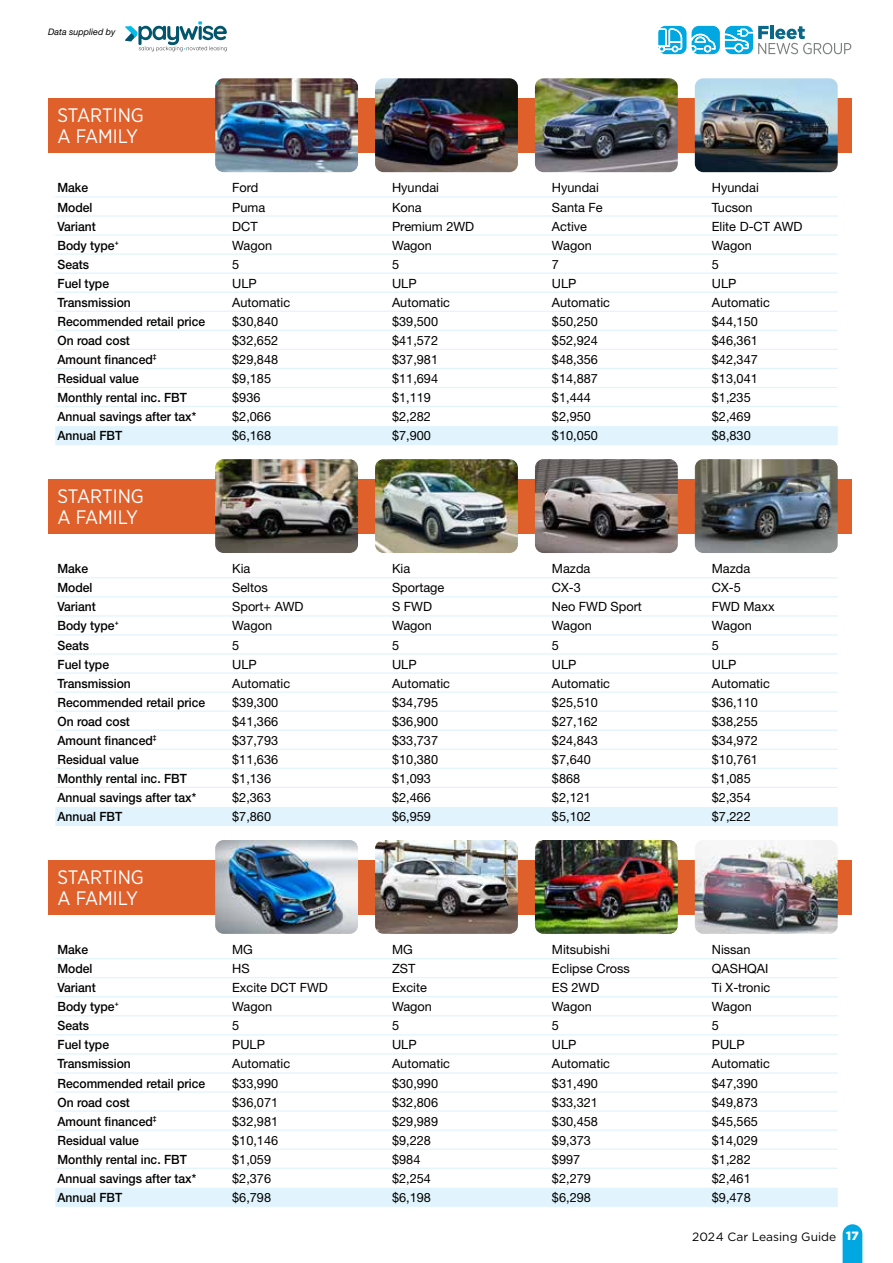
<style>
.page{position:relative;width:893px;height:1263px;background:#fff}
.page>*{position:absolute;margin:0;border:0;box-sizing:border-box;transform-origin:0 0}
.t1{font:19.5px/21px "Gotham Narrow";color:#fff}
.t2{font:12.75px/19px "Helvetica Neue";color:#000}
.t3{font:500 12.75px/19px "Helvetica Neue CE";color:#000;scale:.95 1}
.t4{font:12px "Gotham";color:#000}
.t5{font:italic 9px "Helvetica Neue CE";color:#000}
.s1{font-weight:900;color:#fff}
</style>
<div class="page">
<div style="left:49px;top:860px;width:803px;height:55px;background:#e0602b"></div>
<hr style="left:55px;top:958px;width:783px;height:1px;background:#e1f4fd">
<hr style="left:55px;top:977px;width:783px;height:1px;background:#e1f4fd">
<hr style="left:55px;top:996px;width:783px;height:1px;background:#e1f4fd">
<hr style="left:55px;top:1015px;width:783px;height:1px;background:#e1f4fd">
<hr style="left:55px;top:1034px;width:783px;height:1px;background:#e1f4fd">
<hr style="left:55px;top:1053px;width:783px;height:1px;background:#e1f4fd">
<hr style="left:55px;top:1072px;width:783px;height:1px;background:#e1f4fd">
<hr style="left:55px;top:1091px;width:783px;height:1px;background:#e1f4fd">
<hr style="left:55px;top:1110px;width:783px;height:2px;background:#e1f4fd">
<hr style="left:55px;top:1129px;width:783px;height:2px;background:#e1f4fd">
<hr style="left:55px;top:1148px;width:783px;height:2px;background:#e1f4fd">
<hr style="left:55px;top:1167px;width:783px;height:2px;background:#e1f4fd">
<div style="left:55px;top:1188px;width:783px;height:19px;background:#e1f4fd"></div>
<div style="left:49px;top:479px;width:803px;height:55px;background:#e0602b"></div>
<div style="left:49px;top:99px;width:803px;height:54px;background:#e0602b"></div>
<hr style="left:55px;top:577px;width:783px;height:1px;background:#e1f4fd">
<hr style="left:55px;top:596px;width:783px;height:1px;background:#e1f4fd">
<hr style="left:55px;top:615px;width:783px;height:1px;background:#e1f4fd">
<hr style="left:55px;top:634px;width:783px;height:1px;background:#e1f4fd">
<hr style="left:55px;top:653px;width:783px;height:2px;background:#e1f4fd">
<hr style="left:55px;top:672px;width:783px;height:2px;background:#e1f4fd">
<hr style="left:55px;top:691px;width:783px;height:2px;background:#e1f4fd">
<hr style="left:55px;top:710px;width:783px;height:2px;background:#e1f4fd">
<hr style="left:55px;top:730px;width:783px;height:1px;background:#e1f4fd">
<hr style="left:55px;top:749px;width:783px;height:1px;background:#e1f4fd">
<hr style="left:55px;top:768px;width:783px;height:1px;background:#e1f4fd">
<hr style="left:55px;top:787px;width:783px;height:1px;background:#e1f4fd">
<div style="left:55px;top:807px;width:783px;height:19px;background:#e1f4fd"></div>
<hr style="left:55px;top:196px;width:783px;height:2px;background:#e1f4fd">
<hr style="left:55px;top:215px;width:783px;height:2px;background:#e1f4fd">
<hr style="left:55px;top:234px;width:783px;height:2px;background:#e1f4fd">
<hr style="left:55px;top:253px;width:783px;height:2px;background:#e1f4fd">
<hr style="left:55px;top:273px;width:783px;height:1px;background:#e1f4fd">
<hr style="left:55px;top:292px;width:783px;height:1px;background:#e1f4fd">
<hr style="left:55px;top:311px;width:783px;height:1px;background:#e1f4fd">
<hr style="left:55px;top:330px;width:783px;height:1px;background:#e1f4fd">
<hr style="left:55px;top:349px;width:783px;height:1px;background:#e1f4fd">
<hr style="left:55px;top:368px;width:783px;height:1px;background:#e1f4fd">
<hr style="left:55px;top:387px;width:783px;height:1px;background:#e1f4fd">
<hr style="left:55px;top:406px;width:783px;height:1px;background:#e1f4fd">
<div style="left:55px;top:426px;width:783px;height:19px;background:#e1f4fd"></div>
<img style="left:215px;top:78px;width:143px;height:94px">
<img style="left:695px;top:78px;width:143px;height:94px">
<img style="left:535px;top:78px;width:143px;height:94px">
<img style="left:375px;top:78px;width:143px;height:94px">
<img style="left:215px;top:459px;width:143px;height:94px">
<img style="left:695px;top:459px;width:143px;height:94px">
<img style="left:535px;top:459px;width:143px;height:94px">
<img style="left:375px;top:459px;width:143px;height:94px">
<img style="left:215px;top:840px;width:143px;height:94px">
<img style="left:695px;top:840px;width:143px;height:94px">
<img style="left:535px;top:840px;width:143px;height:94px">
<img style="left:375px;top:840px;width:143px;height:94px">
<svg style="left:843px;top:1224px;width:19px;height:39px"></svg>
<hr style="left:770px;top:25px;width:4px;height:14px;background:#0a6788">
<svg style="left:658px;top:26px;width:193px;height:28px"></svg>
<svg style="left:125px;top:21px;width:102px;height:30px"></svg>
<p class="t5" style="left:48px;top:27px;width:69px">Data supplied by</p>
<h1 class="t1" style="left:57px;top:105px;width:88px">STARTING<br>A FAMILY</h1>
<p class="t3" style="left:57px;top:178px;width:157px">Make<br>Model<br>Variant<br>Body type<sup>+<br></sup>Seats<br>Fuel type<br>Transmission<br>Recommended retail price<br>On road cost<br>Amount financed<sup>‡<br></sup>Residual value<br>Monthly rental inc. FBT<br>Annual savings after tax*<br>Annual FBT</p>
<p class="t2" style="left:232px;top:178px;width:60px">Ford<br>Puma<br>DCT<br>Wagon<br>5<br>ULP<br>Automatic $30,840 $32,652 $29,848 $9,185 $936 $2,066 $6,168</p>
<p class="t2" style="left:712px;top:178px;width:92px">Hyundai<br>Tucson<br>Elite D-CT AWD<br>Wagon<br>5<br>ULP<br>Automatic $44,150 $46,361 $42,347 $13,041<br>$1,235<br>$2,469<br>$8,830</p>
<p class="t2" style="left:392px;top:178px;width:84px">Hyundai<br>Kona<br>Premium 2WD<br>Wagon<br>5<br>ULP<br>Automatic $39,500 $41,572 $37,981 $11,694 $1,119<br>$2,282<br>$7,900</p>
<p class="t2" style="left:552px;top:178px;width:60px">Hyundai<br>Santa Fe<br>Active<br>Wagon<br>7<br>ULP<br>Automatic $50,250 $52,924 $48,356 $14,887 $1,444 $2,950 $10,050</p>
<h1 class="t1" style="left:57px;top:485px;width:88px">STARTING<br>A FAMILY</h1>
<p class="t3" style="left:57px;top:559px;width:157px">Make<br>Model<br>Variant<br>Body type<sup>+<br></sup>Seats<br>Fuel type<br>Transmission<br>Recommended retail price<br>On road cost<br>Amount financed<sup>‡<br></sup>Residual value<br>Monthly rental inc. FBT<br>Annual savings after tax*<br>Annual FBT</p>
<h1 class="t1" style="left:57px;top:866px;width:88px">STARTING<br>A FAMILY</h1>
<p class="t3" style="left:57px;top:940px;width:157px">Make<br>Model<br>Variant<br>Body type<sup>+<br></sup>Seats<br>Fuel type<br>Transmission<br>Recommended retail price<br>On road cost<br>Amount financed<sup>‡<br></sup>Residual value<br>Monthly rental inc. FBT<br>Annual savings after tax*<br>Annual FBT</p>
<p class="t2" style="left:232px;top:559px;width:73px">Kia<br>Seltos<br>Sport+ AWD<br>Wagon<br>5<br>ULP<br>Automatic $39,300 $41,366 $37,793 $11,636 $1,136 $2,363 $7,860</p>
<p class="t2" style="left:712px;top:559px;width:64px">Mazda<br>CX-5<br>FWD Maxx<br>Wagon<br>5<br>ULP<br>Automatic $36,110 $38,255 $34,972 $10,761 $1,085 $2,354 $7,222</p>
<p class="t2" style="left:392px;top:559px;width:60px">Kia<br>Sportage<br>S FWD<br>Wagon<br>5<br>ULP<br>Automatic $34,795 $36,900 $33,737 $10,380 $1,093 $2,466 $6,959</p>
<p class="t2" style="left:552px;top:559px;width:91px">Mazda<br>CX-3<br>Neo FWD Sport<br>Wagon<br>5<br>ULP<br>Automatic $25,510 $27,162 $24,843<br>$7,640<br>$868<br>$2,121<br>$5,102</p>
<p class="t2" style="left:232px;top:940px;width:97px">MG<br>HS<br>Excite DCT FWD<br>Wagon<br>5<br>PULP<br>Automatic $33,990<br>$36,071<br>$32,981<br>$10,146<br>$1,059<br>$2,376<br>$6,798</p>
<p class="t2" style="left:712px;top:940px;width:60px">Nissan<br>QASHQAI<br>Ti X-tronic<br>Wagon<br>5<br>PULP<br>Automatic $47,390 $49,873 $45,565 $14,029 $1,282 $2,461 $9,478</p>
<p class="t2" style="left:392px;top:940px;width:60px">MG<br>ZST<br>Excite<br>Wagon<br>5<br>ULP<br>Automatic $30,990 $32,806 $29,989 $9,228 $984 $2,254 $6,198</p>
<p class="t2" style="left:552px;top:940px;width:79px">Mitsubishi<br>Eclipse Cross<br>ES 2WD<br>Wagon<br>5<br>ULP<br>Automatic $31,490 $33,321 $30,458 $9,373<br>$997<br>$2,279 $6,298</p>
<p class="t4" style="left:692px;top:1228px;width:168px">2024 Car Leasing Guide <span class="s1">17</span></p>
</div>
